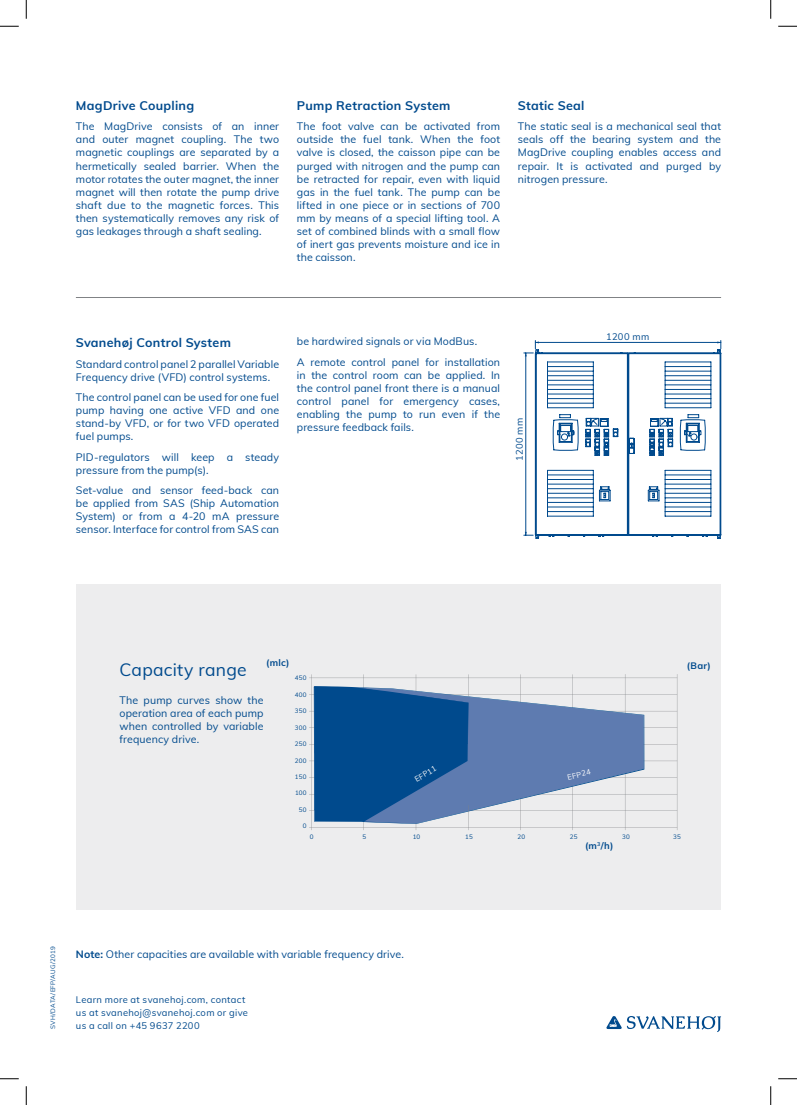
<style>
.page{position:relative;width:797px;height:1105px;background:#fff}
.page>*{position:absolute;margin:0;border:0;box-sizing:border-box;transform-origin:0 0}
.Header_03_-_Dark{font:17.5px "Muli";letter-spacing:.015em;color:#004a8d}
.Text_Header_01_-_Dar{font:700 12.5px "Muli";letter-spacing:.02em;color:#004a8d}
.Paragraph_-_Dark{font:10.62px/13.1px "Muli";letter-spacing:.01em;color:#004a8d;text-align:justify}
.Payoff{font:9.38px/13.1px "Muli";letter-spacing:.035em;color:#004a8d}
.Text_header_02_-_Dar{font:700 9.38px "Muli";letter-spacing:.035em;color:#004a8d}
.Paragraph_Mini_-_Dar{font:9.38px "Muli";letter-spacing:.03em;color:#004a8d}
.Text_header_02_-_Dar-2{font:7.5px "Muli";color:#fff}
.Paragraph_Mini_-_Dar-2{font:6.25px "Muli";letter-spacing:.03em;color:#004a8d}
.Payoff-2{font:6.25px "Muli";letter-spacing:.04em;color:#004a8d}
.s1{font-weight:700}
</style>
<div class="page">
<div style="left:76px;top:585px;width:644px;height:325px;background:#ededee"></div>
<svg style="left:309px;top:674px;width:369px;height:156px"></svg>
<hr style="left:76px;top:297px;width:645px;height:1px;background:#808285">
<svg style="left:524px;top:340px;width:197px;height:197px"></svg>
<svg style="left:627px;top:1016px;width:94px;height:16px"></svg>
<svg style="left:606px;top:1016px;width:15px;height:13px"></svg>
<svg style="left:0;top:25px;width:19px;height:2px"></svg>
<svg style="left:778px;top:25px;width:19px;height:2px"></svg>
<svg style="left:0;top:1078px;width:19px;height:1px"></svg>
<svg style="left:778px;top:1078px;width:19px;height:1px"></svg>
<svg style="left:25px;top:0;width:2px;height:19px"></svg>
<svg style="left:25px;top:1086px;width:2px;height:19px"></svg>
<svg style="left:770px;top:0;width:1px;height:19px"></svg>
<svg style="left:770px;top:1086px;width:1px;height:19px"></svg>
<p class="Text_Header_01_-_Dar" style="left:76px;top:96px;width:120px">MagDrive Coupling</p>
<p class="Paragraph_-_Dark" style="left:76px;top:119px;width:205px">The MagDrive consists of an inner and outer magnet coupling. The two magnetic couplings are separated by a hermetically sealed barrier. When the motor rotates the outer magnet, the inner magnet will then rotate the pump drive shaft due to the magnetic forces. This then systematically removes any risk of gas leakages through a shaft sealing.</p>
<p class="Text_Header_01_-_Dar" style="left:297px;top:96px;width:155px">Pump Retraction System</p>
<p class="Paragraph_-_Dark" style="left:297px;top:119px;width:205px">The foot valve can be activated from outside the fuel tank. When the foot valve is closed, the caisson pipe can be purged with nitrogen and the pump can be retracted for repair, even with liquid gas in the fuel tank. The pump can be lifted in one piece or in sections of 700 mm by means of a special lifting tool. A set of combined blinds with a small flow of inert gas prevents moisture and ice in the caisson.</p>
<p class="Text_Header_01_-_Dar" style="left:518px;top:96px;width:68px">Static Seal</p>
<p class="Paragraph_-_Dark" style="left:518px;top:119px;width:205px">The static seal is a mechanical seal that seals off the bearing system and the MagDrive coupling enables access and repair. It is activated and purged by nitrogen pressure.</p>
<p class="Text_Header_01_-_Dar" style="left:76px;top:334px;width:157px">Svanehøj Control System</p>
<p class="Paragraph_-_Dark" style="left:76px;top:357px;width:205px">Standard control panel 2 parallel Variable<br>Frequency drive (VFD) control systems.</p>
<p class="Paragraph_-_Dark" style="left:76px;top:390px;width:205px">The control panel can be used for one fuel pump having one active VFD and one stand-by VFD, or for two VFD operated fuel pumps.</p>
<p class="Paragraph_-_Dark" style="left:76px;top:450px;width:205px">PID-regulators will keep a steady pressure from the pump(s).</p>
<p class="Paragraph_-_Dark" style="left:76px;top:483px;width:205px">Set-value and sensor feed-back can be applied from SAS (Ship Automation System) or from a 4-20 mA pressure sensor. Interface for control from SAS can</p>
<p class="Paragraph_-_Dark" style="left:297px;top:335px;width:182px">be hardwired signals or via ModBus.</p>
<p class="Paragraph_-_Dark" style="left:297px;top:355px;width:205px">A remote control panel for installation in the control room can be applied. In the control panel front there is a manual control panel for emergency cases, enabling the pump to run even if the pressure feedback fails.</p>
<p class="Paragraph_Mini_-_Dar" style="left:512px;top:461px;width:44px;rotate:-90deg">1200 mm</p>
<p class="Paragraph_Mini_-_Dar" style="left:606px;top:330px;width:44px">1200 mm</p>
<p class="Text_header_02_-_Dar" style="left:266px;top:656px;width:25px">(mlc)</p>
<p class="Header_03_-_Dark" style="left:120px;top:656px;width:128px">Capacity range</p>
<p class="Paragraph_-_Dark" style="left:120px;top:693px;width:145px">The pump curves show the operation area of each pump when controlled by variable frequency drive.</p>
<p class="Paragraph_Mini_-_Dar-2" style="left:295px;top:674px;width:13px">450</p>
<p class="Paragraph_Mini_-_Dar-2" style="left:295px;top:690px;width:13px">400</p>
<p class="Paragraph_Mini_-_Dar-2" style="left:295px;top:706px;width:13px">350</p>
<p class="Paragraph_Mini_-_Dar-2" style="left:295px;top:723px;width:13px">300</p>
<p class="Paragraph_Mini_-_Dar-2" style="left:295px;top:739px;width:13px">250</p>
<p class="Paragraph_Mini_-_Dar-2" style="left:295px;top:756px;width:13px">200</p>
<p class="Paragraph_Mini_-_Dar-2" style="left:295px;top:772px;width:13px">150</p>
<p class="Paragraph_Mini_-_Dar-2" style="left:295px;top:789px;width:13px">100</p>
<p class="Paragraph_Mini_-_Dar-2" style="left:299px;top:805px;width:9px">50</p>
<p class="Paragraph_Mini_-_Dar-2" style="left:303px;top:821px;width:5px">0</p>
<p class="Text_header_02_-_Dar-2" style="left:413px;top:775px;width:25px;rotate:-31deg">EFP11</p>
<p class="Text_header_02_-_Dar-2" style="left:566px;top:772px;width:25px;rotate:-14deg">EFP24</p>
<p class="Text_header_02_-_Dar" style="left:687px;top:658px;width:26px">(Bar)</p>
<p class="Paragraph_Mini_-_Dar-2" style="left:310px;top:832px;width:5px">0</p>
<p class="Paragraph_Mini_-_Dar-2" style="left:362px;top:832px;width:5px">5</p>
<p class="Paragraph_Mini_-_Dar-2" style="left:413px;top:832px;width:9px">10</p>
<p class="Paragraph_Mini_-_Dar-2" style="left:465px;top:832px;width:9px">15</p>
<p class="Paragraph_Mini_-_Dar-2" style="left:517px;top:832px;width:9px">20</p>
<p class="Paragraph_Mini_-_Dar-2" style="left:570px;top:832px;width:9px">25</p>
<p class="Paragraph_Mini_-_Dar-2" style="left:622px;top:832px;width:9px">30</p>
<p class="Paragraph_Mini_-_Dar-2" style="left:673px;top:832px;width:9px">35</p>
<p class="Text_header_02_-_Dar" style="left:585px;top:838px;width:30px">(m<sup>3</sup>/h)</p>
<p class="Payoff-2" style="left:48px;top:1029px;width:84px;rotate:-90deg">SVH/DATA/EFP/AUG/2019</p>
<p class="Paragraph_-_Dark" style="left:76px;top:947px;width:329px"><span class="s1">Note:</span> Other capacities are available with variable frequency drive.</p>
<p class="Payoff" style="left:76px;top:992px;width:173px">Learn more at svanehoj.com, contact us at svanehoj@svanehoj.com or give</p>
<p class="Payoff" style="left:76px;top:1019px;width:125px">us a call on +45 9637 2200</p>
</div>
